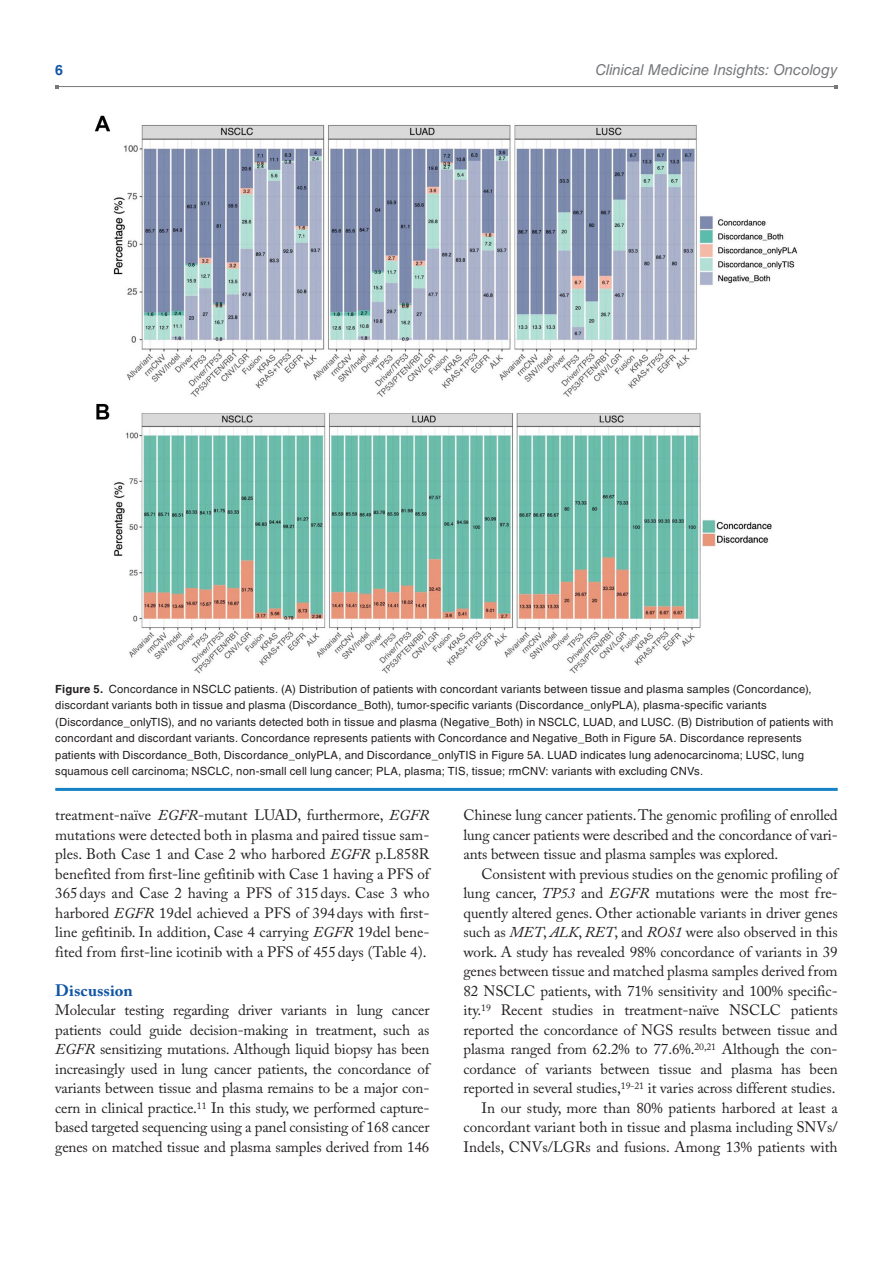
<style>
.page{position:relative;width:893px;height:1263px;background:#fff}
.page>*{position:absolute;margin:0;border:0;box-sizing:border-box;transform-origin:0 0}
.t1{font:700 16.5px "Adobe Caslon Pro";letter-spacing:.005em;color:#1055a4}
.t2{font:15px/19.5px "Adobe Caslon Pro";letter-spacing:-.005em;color:#231f20;text-align:justify}
.t3{font:italic 15px "Helvetica LT Std";letter-spacing:-.005em;color:#76787b}
.t4{font:700 14.25px "Helvetica LT Std";color:#1055a4}
.t5{font:11.25px/16.5px "Helvetica LT Std";letter-spacing:.015em;color:#231f20}
.s1{font-weight:700}
.s2{font-style:italic}
</style>
<div class="page">
<hr style="left:57px;top:86px;width:779px;height:1px;background:#76787b">
<hr style="left:55px;top:788px;width:783px;height:3px;background:#1582c5">
<img style="left:94px;top:115px;width:704px;height:559px">
<p class="t4" style="left:55px;top:61px;width:9px">6</p>
<p class="t3" style="left:595px;top:61px;width:244px">Clinical Medicine Insights: Oncology</p>
<p class="t5" style="left:55px;top:680px;width:780px"><span class="s1">Figure 5.</span> Concordance in NSCLC patients. (A) Distribution of patients with concordant variants between tissue and plasma samples (Concordance), discordant variants both in tissue and plasma (Discordance_Both), tumor-specific variants (Discordance_onlyPLA), plasma-specific variants (Discordance_onlyTI S), and no variants detected both in tissue and plasma (Negative_Both) in NSCLC, LUAD, and LUSC. (B) Distribution of patients with concordant and discordant variants. Concordance represents patients with Concordance and Negative_Both in Figure 5A. Discordance represents patients with Discordance_Both, Discordance_onlyPLA, and Discordance_onlyTI S in Figure 5A. LUAD indicates lung adenocarcinoma; LUSC, lung squamous cell carcinoma; NSCLC, non-small cell lung cancer; PLA, plasma; TIS, tissue; rmCNV: variants with excluding CNVs.</p>
<p class="t2" style="left:55px;top:805px;width:376px">treatment-naïve <span class="s2">EGFR</span>-mutant LUAD, furthermore, <span class="s2">EGFR </span>mutations were detected both in plasma and paired tissue sam&shy;ples. Both Case 1 and Case 2 who harbored <span class="s2">EGFR</span> p.L858R benefited from first-line gefitinib with Case 1 having a PFS of 365days and Case 2 having a PFS of 315days. Case 3 who harbored <span class="s2">EGFR</span> 19del achieved a PFS of 394days with first&shy;line gefitinib. In addition, Case 4 carrying <span class="s2">EGFR</span> 19del bene&shy;fited from first-line icotinib with a PFS of 455days (Table 4).</p>
<p class="t1" style="left:55px;top:980px;width:79px">Discussion</p>
<p class="t2" style="left:55px;top:1000px;width:376px">Molecular testing regarding driver variants in lung cancer patients could guide decision-making in treatment, such as <span class="s2">EGFR</span> sensitizing mutations. Although liquid biopsy has been increasingly used in lung cancer patients, the concordance of variants between tissue and plasma remains to be a major con&shy;cern in clinical practice.<sup>11</sup> In this study, we performed capture&shy;based targeted sequencing using a panel consisting of 168 cancer genes on matched tissue and plasma samples derived from 146</p>
<p class="t2" style="left:463px;top:805px;width:376px">Chinese lung cancer patients. The genomic profiling of enrolled lung cancer patients were described and the concordance of vari&shy;ants between tissue and plasma samples was explored.</p>
<p class="t2" style="left:463px;top:864px;width:376px;text-align:right">Consistent with previous studies on the genomic profiling of lung cancer, <span class="s2">TP53</span> and <span class="s2">EGFR</span> mutations were the most fre&shy;quently altered genes. Other actionable variants in driver genes such as <span class="s2">MET</span>, <span class="s2">ALK</span>, <span class="s2">RET</span>, and <span class="s2">ROS1</span> were also observed in this work. A study has revealed 98% concordance of variants in 39 genes between tissue and matched plasma samples derived from 82 NSCLC patients, with 71% sensitivity and 100% specific&shy;ity.<sup>19</sup> Recent studies in treatment-naïve NSCLC patients reported the concordance of NGS results between tissue and plasma ranged from 62.2% to 77.6%.<sup>20,21</sup> Although the con&shy;cordance of variants between tissue and plasma has been reported in several studies,<sup>19-21</sup> it varies across different studies.<br>In our study, more than 80% patients harbored at least a concordant variant both in tissue and plasma including SNVs/ Indels, CNVs/LGRs and fusions. Among 13% patients with</p>
</div>
